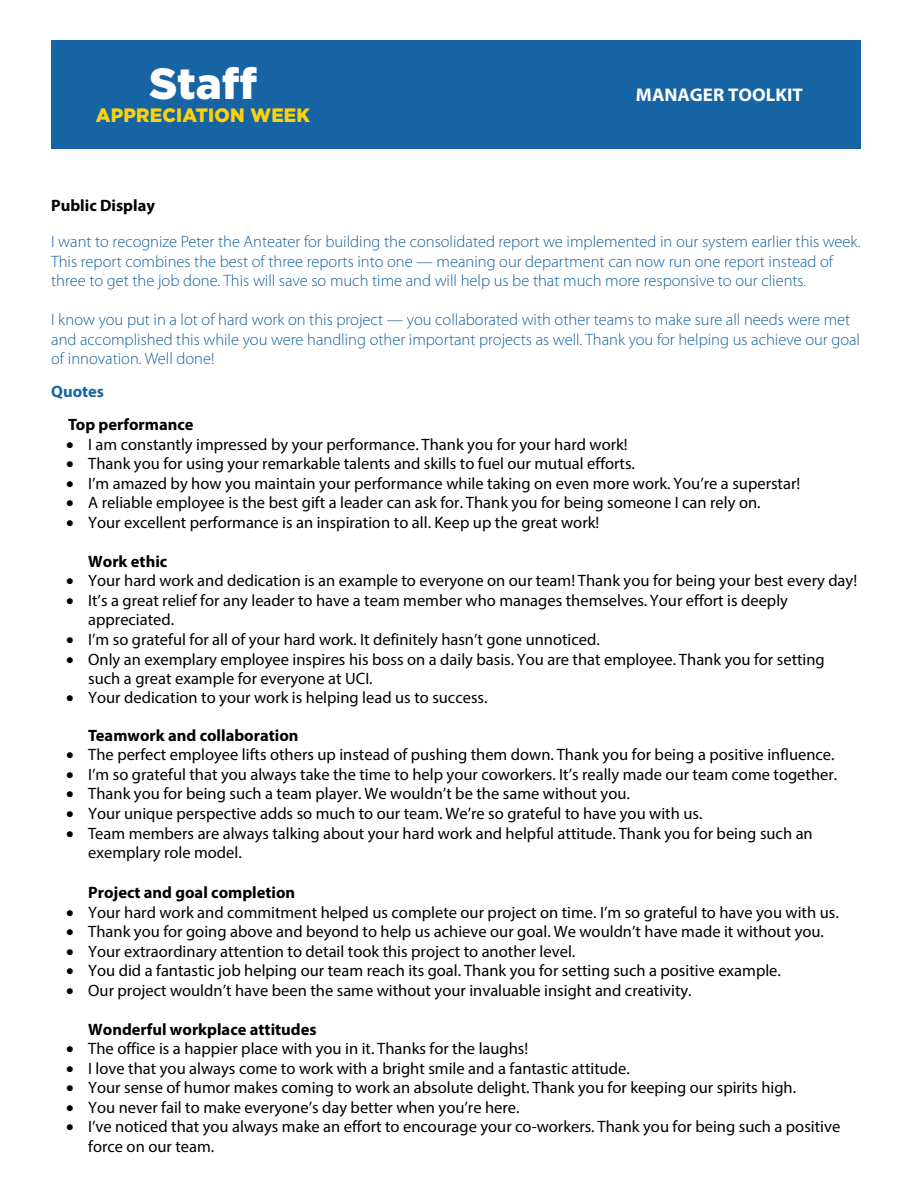
<style>
.page{position:relative;width:918px;height:1189px;background:#fff}
.page>*{position:absolute;margin:0;border:0;box-sizing:border-box;transform-origin:0 0}
.t1{font:900 43.5px "Gotham";color:#fff}
.t2{font:900 19.35px "Gotham";letter-spacing:.01em;color:#fdd10c;scale:.96 1}
.t3{font:700 18.45px "Myriad Pro";color:#fff}
.t4{font:16.5px/19.5px "Myriad Pro";color:#000}
.t5{font:300 16.5px/19.5px "Myriad Pro";color:#15609e}
.t6{font:700 16.5px "Myriad Pro";color:#000}
.t7{font:700 16.5px "Myriad Pro";color:#1764a4}
</style>
<div class="page">
<div style="left:52px;top:40px;width:809px;height:108px;background:#1764a4"></div>
<h1 class="t1" style="left:149px;top:58px;width:109px">Staff</h1>
<p class="t2" style="left:96px;top:104px;width:225px">APPRECIATION WEEK</p>
<p class="t3" style="left:636px;top:83px;width:168px">MANAGER TOOLKIT</p>
<p class="t6" style="left:51px;top:195px;width:105px">Public Display</p>
<p class="t5" style="left:51px;top:231px;width:811px">I want to recognize Peter the Anteater for building the consolidated report we implemented in our system earlier this week.<br>This report combines the best of three reports into one — meaning our department can now run one report instead of three to get the job done. This will save so much time and will help us be that much more responsive to our clients.</p>
<p class="t5" style="left:51px;top:309px;width:810px">I know you put in a lot of hard work on this project — you collaborated with other teams to make sure all needs were met and accomplished this while you were handling other important projects as well. Thank you for helping us achieve our goal of innovation. Well done!</p>
<p class="t7" style="left:51px;top:381px;width:54px">Quotes</p>
<p class="t6" style="left:68px;top:414px;width:127px">Top performance</p>
<p class="t4" style="left:66px;top:434px;width:563px">• I am constantly impressed by your performance. Thank you for your hard work!</p>
<p class="t4" style="left:66px;top:453px;width:570px">• Thank you for using your remarkable talents and skills to fuel our mutual efforts.</p>
<p class="t4" style="left:66px;top:473px;width:736px">• I’m amazed by how you maintain your performance while taking on even more work. You’re a superstar!</p>
<p class="t4" style="left:66px;top:492px;width:696px">• A reliable employee is the best gift a leader can ask for. Thank you for being someone I can rely on.</p>
<p class="t4" style="left:66px;top:512px;width:535px">• Your excellent performance is an inspiration to all. Keep up the great work!</p>
<p class="t6" style="left:88px;top:550px;width:81px">Work ethic</p>
<p class="t4" style="left:66px;top:570px;width:792px">• Your hard work and dedication is an example to everyone on our team! Thank you for being your best every day!</p>
<p class="t4" style="left:88px;top:590px;width:701px;text-indent:-22px">• It’s a great relief for any leader to have a team member who manages themselves. Your effort is deeply appreciated.</p>
<p class="t4" style="left:66px;top:629px;width:535px">• I’m so grateful for all of your hard work. It definitely hasn’t gone unnoticed.</p>
<p class="t4" style="left:88px;top:649px;width:738px;line-height:19px;text-indent:-22px">• Only an exemplary employee inspires his boss on a daily basis. You are that employee. Thank you for setting such a great example for everyone at UCI.</p>
<p class="t4" style="left:66px;top:687px;width:423px">• Your dedication to your work is helping lead us to success.</p>
<p class="t6" style="left:88px;top:724px;width:212px">Teamwork and collaboration</p>
<p class="t4" style="left:66px;top:744px;width:770px">• The perfect employee lifts others up instead of pushing them down. Thank you for being a positive influence.</p>
<p class="t4" style="left:66px;top:764px;width:773px">• I’m so grateful that you always take the time to help your coworkers. It’s really made our team come together.</p>
<p class="t4" style="left:66px;top:783px;width:565px">• Thank you for being such a team player. We wouldn’t be the same without you.</p>
<p class="t4" style="left:66px;top:803px;width:638px">• Your unique perspective adds so much to our team. We’re so grateful to have you with us.</p>
<p class="t4" style="left:88px;top:822px;width:726px;text-indent:-22px">• Team members are always talking about your hard work and helpful attitude. Thank you for being such an exemplary role model.</p>
<p class="t6" style="left:88px;top:881px;width:209px">Project and goal completion</p>
<p class="t4" style="left:66px;top:902px;width:774px">• Your hard work and commitment helped us complete our project on time. I’m so grateful to have you with us.</p>
<p class="t4" style="left:66px;top:921px;width:759px">• Thank you for going above and beyond to help us achieve our goal. We wouldn’t have made it without you.</p>
<p class="t4" style="left:66px;top:941px;width:511px">• Your extraordinary attention to detail took this project to another level.</p>
<p class="t4" style="left:66px;top:960px;width:716px">• You did a fantastic job helping our team reach its goal. Thank you for setting such a positive example.</p>
<p class="t4" style="left:66px;top:980px;width:627px">• Our project wouldn’t have been the same without your invaluable insight and creativity.</p>
<p class="t6" style="left:88px;top:1018px;width:230px">Wonderful workplace attitudes</p>
<p class="t4" style="left:66px;top:1038px;width:464px">• The office is a happier place with you in it. Thanks for the laughs!</p>
<p class="t4" style="left:66px;top:1058px;width:565px">• I love that you always come to work with a bright smile and a fantastic attitude.</p>
<p class="t4" style="left:66px;top:1077px;width:731px">• Your sense of humor makes coming to work an absolute delight. Thank you for keeping our spirits high.</p>
<p class="t4" style="left:66px;top:1097px;width:455px">• You never fail to make everyone’s day better when you’re here.</p>
<p class="t4" style="left:88px;top:1116px;width:754px;text-indent:-22px">• I’ve noticed that you always make an effort to encourage your co-workers. Thank you for being such a positive force on our team.</p>
</div>
